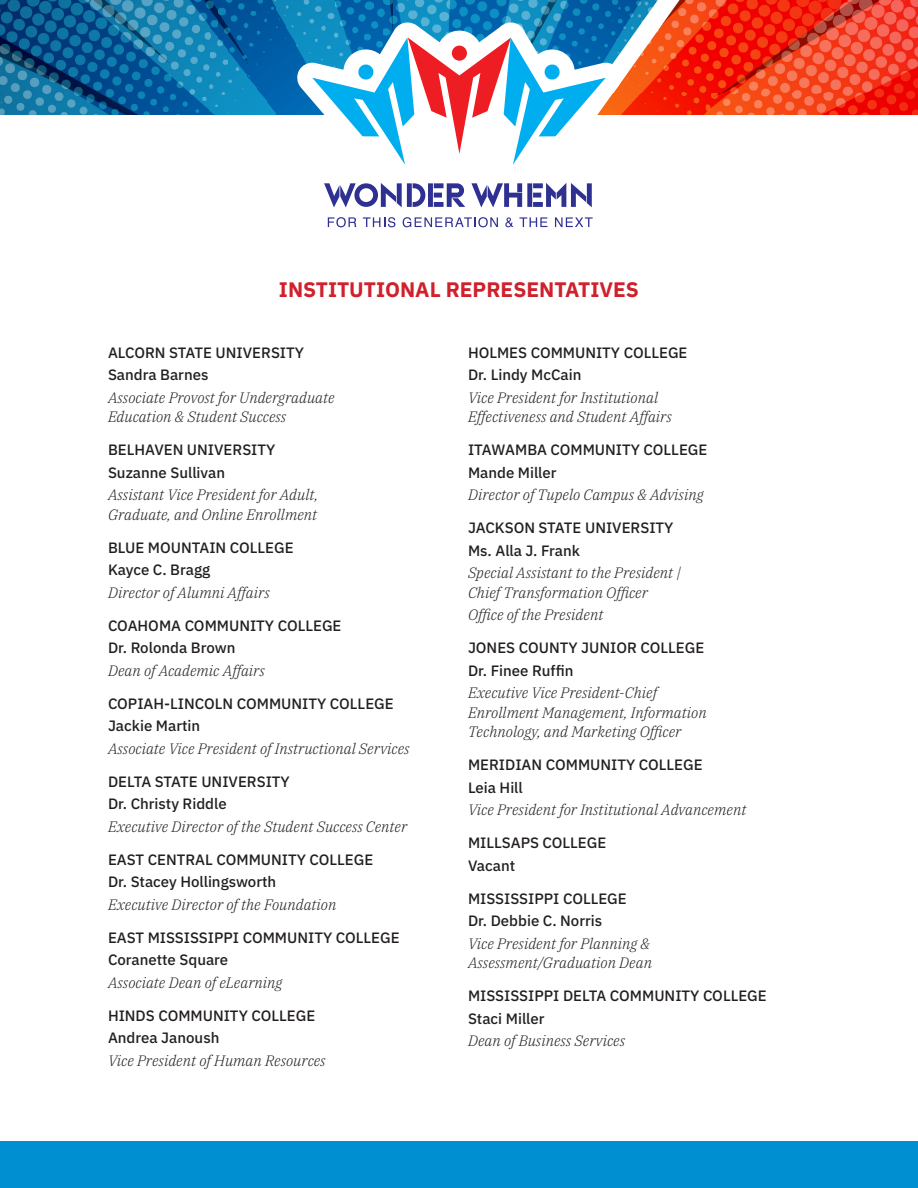
<style>
.page{position:relative;width:918px;height:1188px;background:#fff}
.page>*{position:absolute;margin:0;border:0;box-sizing:border-box;transform-origin:0 0}
.t1{font:700 21px "IBM Plex Sans";color:#d0202c}
.IREP_title{font:italic 300 15px/19.5px "IBM Plex Serif";color:#231f20}
.IREP_UNIV{font:500 15px "IBM Plex Sans";color:#231f20}
.IREP_name{font:500 15px "IBM Plex Sans";color:#231f20}
</style>
<div class="page">
<img style="left:0;top:0;width:918px;height:115px">
<svg style="left:296px;top:22px;width:296px;height:206px"></svg>
<svg style="left:312px;top:0;width:367px;height:169px"></svg>
<svg style="left:324px;top:183px;width:141px;height:24px"></svg>
<svg style="left:471px;top:183px;width:121px;height:24px"></svg>
<svg style="left:328px;top:217px;width:28px;height:10px"></svg>
<svg style="left:363px;top:217px;width:32px;height:10px"></svg>
<svg style="left:403px;top:217px;width:95px;height:10px"></svg>
<svg style="left:505px;top:217px;width:8px;height:10px"></svg>
<svg style="left:519px;top:217px;width:28px;height:10px"></svg>
<svg style="left:555px;top:217px;width:38px;height:10px"></svg>
<div style="left:0;top:1141px;width:918px;height:47px;background:#008fd0"></div>
<p class="t1" style="left:279px;top:273px;width:362px">INSTITUTIONAL REPRESENTATIVES</p>
<p class="IREP_UNIV" style="left:108px;top:341px;width:198px">ALCORN STATE UNIVERSITY</p>
<p class="IREP_name" style="left:108px;top:363px;width:102px">Sandra Barnes</p>
<p class="IREP_title" style="left:108px;top:386px;width:228px">Associate Provost for Undergraduate<br>Education &amp; Student Success</p>
<p class="IREP_UNIV" style="left:108px;top:438px;width:169px">BELHAVEN UNIVERSITY</p>
<p class="IREP_name" style="left:108px;top:461px;width:119px">Suzanne Sullivan</p>
<p class="IREP_title" style="left:108px;top:484px;width:212px">Assistant Vice President for Adult,<br>Graduate, and Online Enrollment</p>
<p class="IREP_UNIV" style="left:108px;top:536px;width:187px">BLUE MOUNTAIN COLLEGE</p>
<p class="IREP_name" style="left:108px;top:558px;width:104px">Kayce C. Bragg</p>
<p class="IREP_title" style="left:108px;top:581px;width:163px">Director of Alumni Affairs</p>
<p class="IREP_UNIV" style="left:108px;top:614px;width:235px">COAHOMA COMMUNITY COLLEGE</p>
<p class="IREP_name" style="left:108px;top:636px;width:129px">Dr. Rolonda Brown</p>
<p class="IREP_title" style="left:108px;top:659px;width:158px">Dean of Academic Affairs</p>
<p class="IREP_UNIV" style="left:108px;top:692px;width:287px">COPIAH-LINCOLN COMMUNITY COLLEGE</p>
<p class="IREP_name" style="left:108px;top:714px;width:94px">Jackie Martin</p>
<p class="IREP_title" style="left:108px;top:737px;width:303px">Associate Vice President of Instructional Services</p>
<p class="IREP_UNIV" style="left:108px;top:770px;width:183px">DELTA STATE UNIVERSITY</p>
<p class="IREP_name" style="left:108px;top:792px;width:120px">Dr. Christy Riddle</p>
<p class="IREP_title" style="left:108px;top:815px;width:301px">Executive Director of the Student Success Center</p>
<p class="IREP_UNIV" style="left:108px;top:848px;width:267px">EAST CENTRAL COMMUNITY COLLEGE</p>
<p class="IREP_name" style="left:108px;top:870px;width:170px">Dr. Stacey Hollingsworth</p>
<p class="IREP_title" style="left:108px;top:893px;width:230px">Executive Director of the Foundation</p>
<p class="IREP_UNIV" style="left:108px;top:926px;width:293px">EAST MISSISSIPPI COMMUNITY COLLEGE</p>
<p class="IREP_name" style="left:108px;top:948px;width:122px">Coranette Square</p>
<p class="IREP_title" style="left:108px;top:971px;width:176px">Associate Dean of eLearning</p>
<p class="IREP_UNIV" style="left:108px;top:1004px;width:209px">HINDS COMMUNITY COLLEGE</p>
<p class="IREP_name" style="left:108px;top:1026px;width:113px">Andrea Janoush</p>
<p class="IREP_title" style="left:108px;top:1049px;width:219px">Vice President of Human Resources</p>
<p class="IREP_UNIV" style="left:468px;top:341px;width:221px">HOLMES COMMUNITY COLLEGE</p>
<p class="IREP_name" style="left:468px;top:363px;width:115px">Dr. Lindy McCain</p>
<p class="IREP_title" style="left:468px;top:386px;width:205px">Vice President for Institutional<br>Effectiveness and Student Affairs</p>
<p class="IREP_UNIV" style="left:468px;top:438px;width:241px">ITAWAMBA COMMUNITY COLLEGE</p>
<p class="IREP_name" style="left:468px;top:461px;width:90px">Mande Miller</p>
<p class="IREP_title" style="left:468px;top:484px;width:237px">Director of Tupelo Campus &amp; Advising</p>
<p class="IREP_UNIV" style="left:468px;top:516px;width:207px">JACKSON STATE UNIVERSITY</p>
<p class="IREP_name" style="left:468px;top:539px;width:114px">Ms. Alla J. Frank</p>
<p class="IREP_title" style="left:468px;top:562px;width:215px">Special Assistant to the President |<br>Chief Transformation Officer</p>
<p class="IREP_title" style="left:468px;top:604px;width:137px">Office of the President</p>
<p class="IREP_UNIV" style="left:468px;top:636px;width:238px">JONES COUNTY JUNIOR COLLEGE</p>
<p class="IREP_name" style="left:468px;top:659px;width:107px">Dr. Finee Ruffin</p>
<p class="IREP_title" style="left:468px;top:682px;width:240px">Executive Vice President-Chief<br>Enrollment Management, Information<br>Technology, and Marketing Officer</p>
<p class="IREP_UNIV" style="left:468px;top:753px;width:236px">MERIDIAN COMMUNITY COLLEGE</p>
<p class="IREP_name" style="left:468px;top:776px;width:56px">Leia Hill</p>
<p class="IREP_title" style="left:468px;top:799px;width:280px">Vice President for Institutional Advancement</p>
<p class="IREP_UNIV" style="left:468px;top:831px;width:140px">MILLSAPS COLLEGE</p>
<p class="IREP_name" style="left:468px;top:854px;width:49px">Vacant</p>
<p class="IREP_UNIV" style="left:468px;top:887px;width:160px">MISSISSIPPI COLLEGE</p>
<p class="IREP_name" style="left:468px;top:909px;width:136px">Dr. Debbie C. Norris</p>
<p class="IREP_title" style="left:468px;top:932px;width:186px">Vice President for Planning &amp;<br>Assessment/Graduation Dean</p>
<p class="IREP_UNIV" style="left:468px;top:984px;width:300px">MISSISSIPPI DELTA COMMUNITY COLLEGE</p>
<p class="IREP_name" style="left:468px;top:1007px;width:78px">Staci Miller</p>
<p class="IREP_title" style="left:468px;top:1030px;width:159px">Dean of Business Services</p>
</div>
